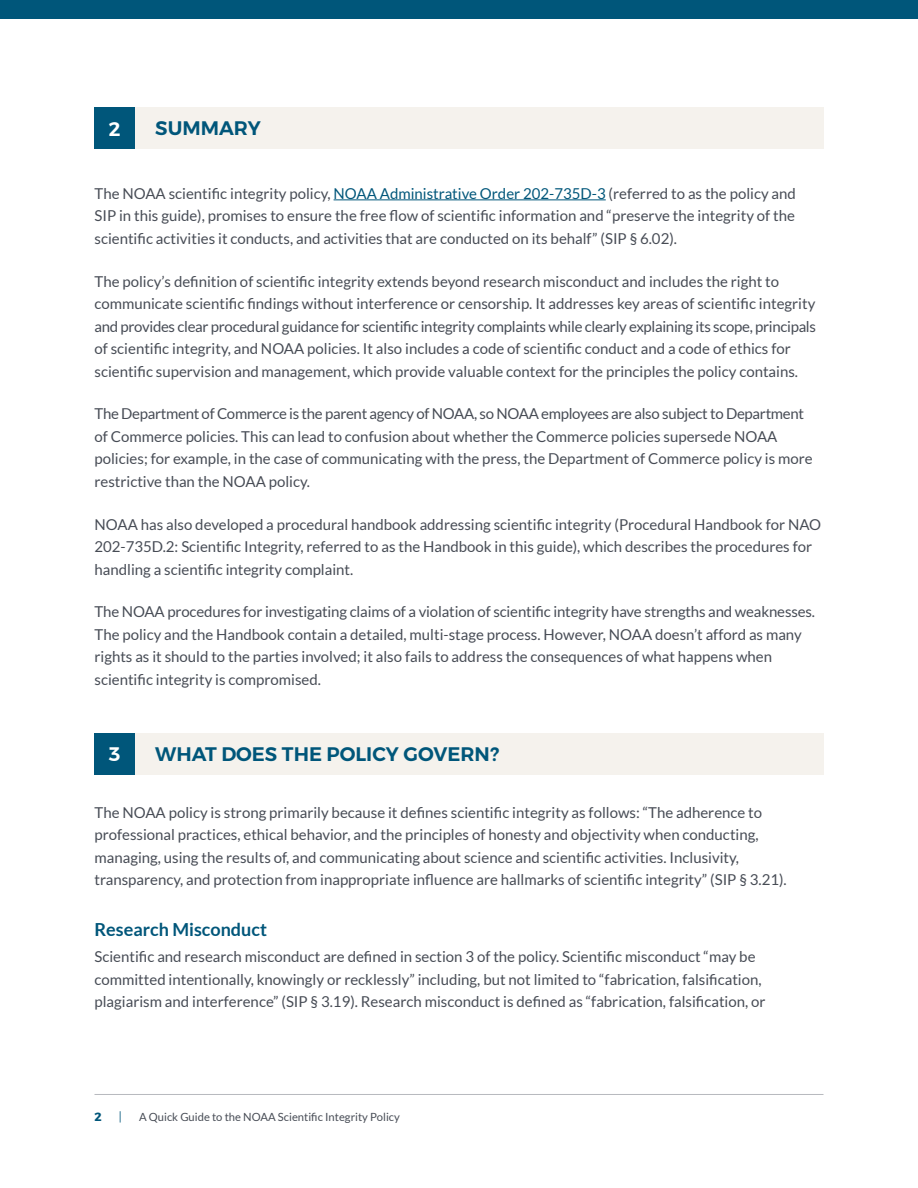
<style>
.page{position:relative;width:918px;height:1188px;background:#fff}
.page>*{position:absolute;margin:0;border:0;box-sizing:border-box;transform-origin:0 0}
.t1{font:600 19.5px "Montserrat";color:#00567a}
.t2{font:600 19.5px "Montserrat";color:#fff}
.t3{font:700 18px "Lato";color:#00567a}
.t4{font:15px/22.5px "Lato";color:#474c55}
.t5{font:700 12px "Montserrat";color:#00567a}
.t6{font:300 12px "Montserrat";color:#00567a}
.t7{font:11.25px "Lato";color:#474c55}
.s1{color:#00567a}
</style>
<div class="page">
<hr style="left:94px;top:1094px;width:730px;height:1px;background:#b7b9be">
<div style="left:0;top:0;width:918px;height:19px;background:#00567a"></div>
<hr style="left:334px;top:199px;width:272px;height:1px;background:#00567a">
<div style="left:135px;top:108px;width:689px;height:41px;background:#f5f2ed"></div>
<div style="left:94px;top:108px;width:41px;height:41px;background:#00567a"></div>
<div style="left:135px;top:733px;width:689px;height:42px;background:#f5f2ed"></div>
<div style="left:94px;top:733px;width:41px;height:42px;background:#00567a"></div>
<h1 class="t2" style="left:109px;top:113px;width:13px">2</h1>
<h1 class="t1" style="left:155px;top:113px;width:107px">SUMMARY</h1>
<p class="t4" style="left:94px;top:182px;width:703px;text-align:justify">The NOAA scientific integrity policy, <span class="s1">NOAA Administrative Order 202-735D-3</span> (referred to as the policy and SIP in this guide), promises to ensure the free flow of scientific information and “preserve the integrity of the scientific activities it conducts, and activities that are conducted on its behalf” (SIP § 6.02).</p>
<p class="t4" style="left:94px;top:270px;width:723px">The policy’s definition of scientific integrity extends beyond research misconduct and includes the right to communicate scientific findings without interference or censorship. It addresses key areas of scientific integrity and provides clear procedural guidance for scientific integrity complaints while clearly explaining its scope, principals of scientific integrity, and NOAA policies. It also includes a code of scientific conduct and a code of ethics for scientific supervision and management, which provide valuable context for the principles the policy contains.</p>
<p class="t4" style="left:94px;top:403px;width:720px">The Department of Commerce is the parent agency of NOAA, so NOAA employees are also subject to Department of Commerce policies. This can lead to confusion about whether the Commerce policies supersede NOAA policies; for example, in the case of communicating with the press, the Department of Commerce policy is more restrictive than the NOAA policy.</p>
<p class="t4" style="left:94px;top:513px;width:728px">NOAA has also developed a procedural handbook addressing scientific integrity (Procedural Handbook for NAO<br>202-735D.2: Scientific Integrity, referred to as the Handbook in this guide), which describes the procedures for handling a scientific integrity complaint.</p>
<p class="t4" style="left:94px;top:601px;width:722px">The NOAA procedures for investigating claims of a violation of scientific integrity have strengths and weaknesses.<br>The policy and the Handbook contain a detailed, multi-stage process. However, NOAA doesn’t afford as many rights as it should to the parties involved; it also fails to address the consequences of what happens when scientific integrity is compromised.</p>
<h1 class="t2" style="left:109px;top:739px;width:13px">3</h1>
<h1 class="t1" style="left:155px;top:738px;width:345px">WHAT DOES THE POLICY GOVERN?</h1>
<p class="t4" style="left:94px;top:801px;width:694px">The NOAA policy is strong primarily because it defines scientific integrity as follows: “The adherence to professional practices, ethical behavior, and the principles of honesty and objectivity when conducting, managing, using the results of, and communicating about science and scientific activities. Inclusivity, transparency, and protection from inappropriate influence are hallmarks of scientific integrity” (SIP § 3.21).</p>
<p class="t3" style="left:94px;top:919px;width:174px">Research Misconduct</p>
<p class="t4" style="left:94px;top:945px;width:673px">Scientific and research misconduct are defined in section 3 of the policy. Scientific misconduct “may be committed intentionally, knowingly or recklessly” including, but not limited to “fabrication, falsification, plagiarism and interference” (SIP § 3.19). Research misconduct is defined as “fabrication, falsification, or</p>
<p class="t5" style="left:94px;top:1109px;width:9px">2</p>
<p class="t6" style="left:119px;top:1110px;width:4px">|</p>
<p class="t7" style="left:139px;top:1111px;width:262px">A Quick Guide to the NOAA Scientific Integrity Policy</p>
</div>
